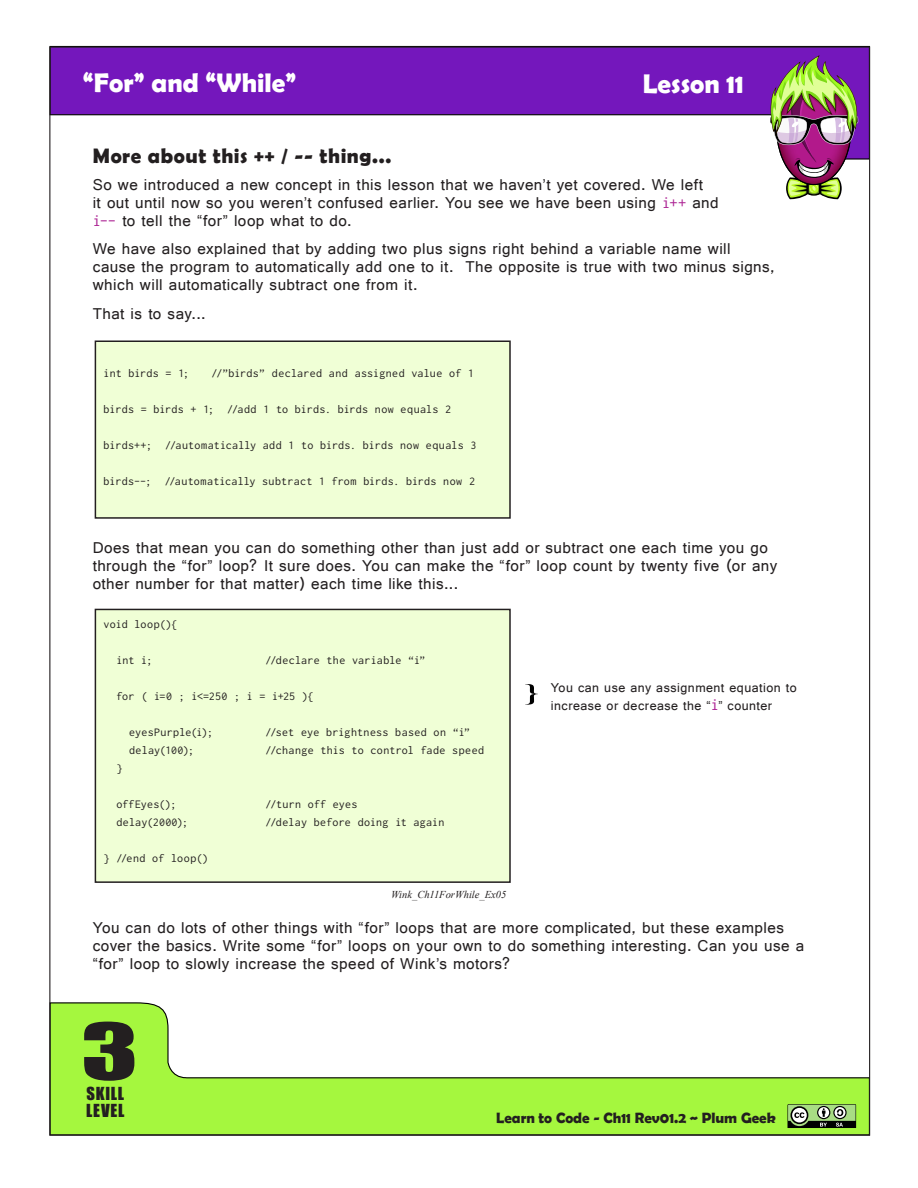
<style>
.page{position:relative;width:918px;height:1188px;background:#fff}
.page>*{position:absolute;margin:0;border:0;box-sizing:border-box;transform-origin:0 0}
.Body_Comments{font:72px "Impact";color:#231f20;scale:1.5 1}
.Heading_-_Page_Main{font:700 27px "Berlin Sans FB Demi";color:#fff}
.Body_Text{font:700 21px "Berlin Sans FB Demi";letter-spacing:.03em;color:#231f20}
.Body_Text-2{font:16.5px/18px "Gautami";letter-spacing:.03em;color:#231f20}
.Body_Comments-2{font:16.5px/16.5px "Impact";letter-spacing:.045em;color:#231f20}
.t1{font:700 15px "Berlin Sans FB Demi";color:#231f20}
.Body_Comments-3{font:13.5px/18px "Gautami";letter-spacing:.035em;color:#231f20}
.Code_Text{font:12px "Inconsolata";letter-spacing:.02em;color:#231f20}
.Code_Text-2{font:12px "Inconsolata";letter-spacing:.04em;color:#231f20}
.Code_Example_Subscri{font:italic 10.5px "Times New Roman";color:#231f20}
.s1{font-family:"Inconsolata";color:#ad2695}
.s2{font-family:"Inconsolata";font-size:16.5px;color:#ad2695}
</style>
<div class="page">
<svg style="left:51px;top:1002px;width:820px;height:134px;fill:#a5f73e"></svg>
<svg style="left:50px;top:45px;width:821px;height:115px;fill:#7417bc"></svg>
<svg style="left:788px;top:1104px;width:68px;height:24px;background:#718562"></svg>
<svg style="left:767px;top:55px;width:96px;height:144px"></svg>
<div style="left:95px;top:341px;width:415px;height:177px;background:#f0ffd6"></div>
<div style="left:95px;top:340px;width:416px;height:179px;border:2px solid #231f20"></div>
<div style="left:95px;top:609px;width:415px;height:273px;background:#f0ffd6"></div>
<div style="left:95px;top:609px;width:416px;height:274px;border:2px solid #231f20"></div>
<svg style="left:525px;top:684px;width:13px;height:21px"></svg>
<p class="Heading_-_Page_Main" style="left:83px;top:67px;width:215px">“For” and “While”</p>
<p class="Heading_-_Page_Main" style="left:643px;top:68px;width:103px">Lesson 11</p>
<p class="Body_Text" style="left:93px;top:143px;width:300px">More about this ++ / -- thing...</p>
<p class="Body_Text-2" style="left:93px;top:175px;width:628px">So we introduced a new concept in this lesson that we haven’t yet covered. We left<br>it out until now so you weren’t confused earlier. You see we have been using <span class="s1">i++</span> and <span class="s1">i--</span> to tell the “for” loop what to do.</p>
<p class="Body_Text-2" style="left:93px;top:240px;width:684px">We have also explained that by adding two plus signs right behind a variable name will cause the program to automatically add one to it. The opposite is true with two minus signs, which will automatically subtract one from it.</p>
<p class="Body_Text-2" style="left:93px;top:304px;width:114px">That is to say...</p>
<p class="Code_Text" style="left:104px;top:367px;width:87px">int birds = 1;</p>
<p class="Code_Text" style="left:212px;top:367px;width:264px">//”birds” declared and assigned value of 1</p>
<p class="Code_Text" style="left:104px;top:403px;width:349px">birds = birds + 1; //add 1 to birds. birds now equals 2</p>
<p class="Code_Text" style="left:104px;top:439px;width:374px">birds++; //automatically add 1 to birds. birds now equals 3</p>
<p class="Code_Text" style="left:104px;top:475px;width:373px">birds--; //automatically subtract 1 from birds. birds now 2</p>
<p class="Body_Text-2" style="left:93px;top:539px;width:686px">Does that mean you can do something other than just add or subtract one each time you go through the “for” loop? It sure does. You can make the “for” loop count by twenty five (or any other number for that matter) each time like this...</p>
<p class="Code_Text" style="left:104px;top:618px;width:75px">void loop(){</p>
<p class="Code_Text" style="left:116px;top:654px;width:38px">int i;</p>
<p class="Code_Text" style="left:266px;top:654px;width:161px">//declare the variable “i”</p>
<p class="Code_Text" style="left:116px;top:690px;width:199px">for ( i=0 ; i&lt;=250 ; i = i+25 ){</p>
<p class="Code_Text" style="left:129px;top:726px;width:85px">eyesPurple(i);</p>
<p class="Code_Text" style="left:266px;top:726px;width:206px">//set eye brightness based on “i”</p>
<p class="Code_Text" style="left:129px;top:744px;width:66px">delay(100);</p>
<p class="Code_Text" style="left:266px;top:744px;width:220px">//change this to control fade speed</p>
<p class="Code_Text" style="left:116px;top:762px;width:7px">}</p>
<p class="Code_Text" style="left:116px;top:798px;width:61px">offEyes();</p>
<p class="Code_Text" style="left:266px;top:798px;width:93px">//turn off eyes</p>
<p class="Code_Text" style="left:116px;top:816px;width:73px">delay(2000);</p>
<p class="Code_Text" style="left:266px;top:816px;width:180px">//delay before doing it again</p>
<p class="Code_Text-2" style="left:104px;top:852px;width:106px">} //end of loop()</p>
<p class="Code_Example_Subscri" style="left:391px;top:888px;width:117px">Wink_Ch11ForWhile_Ex05</p>
<p class="Body_Comments-3" style="left:551px;top:678px;width:247px">You can use any assignment equation to increase or decrease the “<span class="s2">i</span>” counter</p>
<p class="Body_Text-2" style="left:93px;top:918px;width:713px">You can do lots of other things with “for” loops that are more complicated, but these examples cover the basics. Write some “for” loops on your own to do something interesting. Can you use a “for” loop to slowly increase the speed of Wink’s motors?</p>
<p class="Body_Comments" style="left:81px;top:996px;width:40px">3</p>
<p class="Body_Comments-2" style="left:86px;top:1085px;width:40px">SKILL<br>LEVEL</p>
<p class="t1" style="left:496px;top:1109px;width:281px">Learn to Code - Ch11 Rev01.2 ~ Plum Geek</p>
</div>
